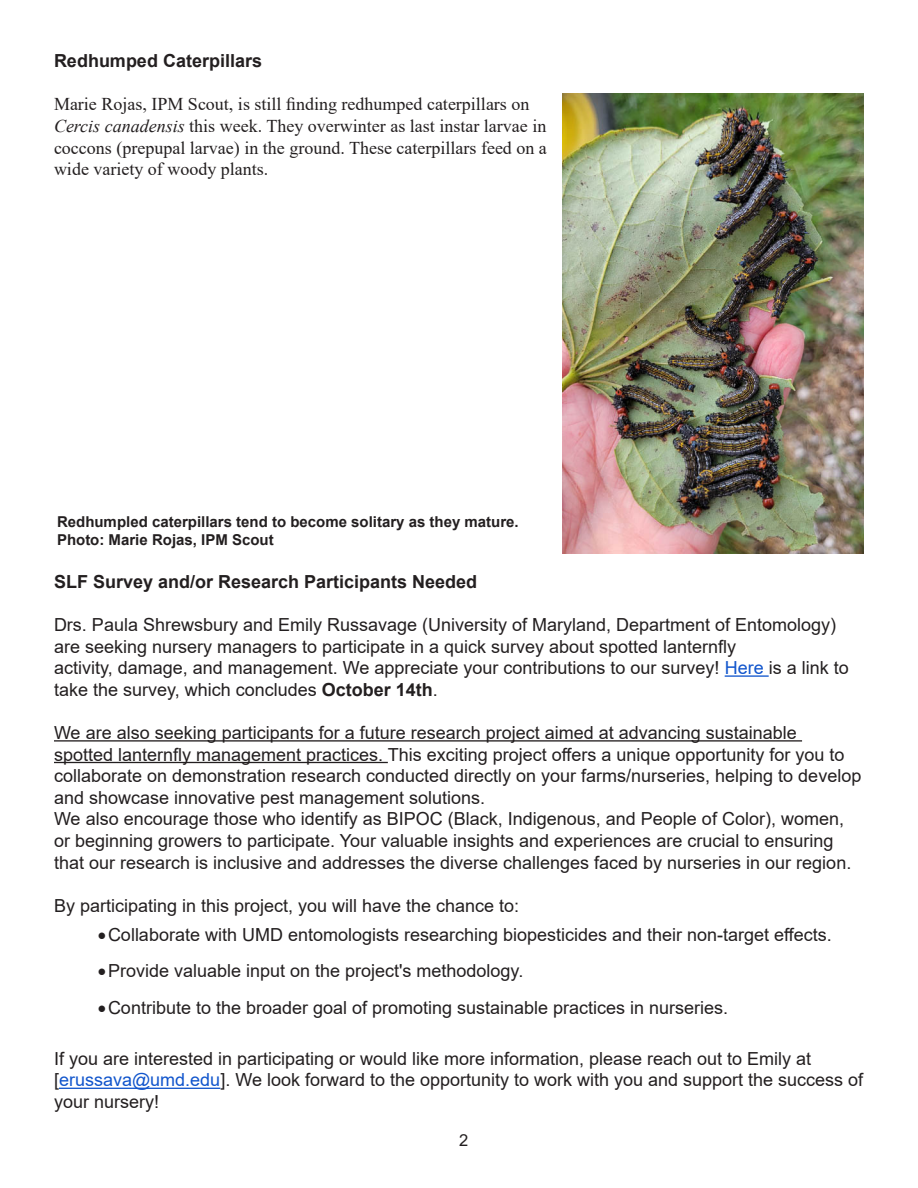
<style>
.page{position:relative;width:918px;height:1188px;background:#fff}
.page>*{position:absolute;margin:0;border:0;box-sizing:border-box;transform-origin:0 0}
.t1{font:18px/21.6px "Arial";color:#231f20}
.t2{font:18px/21.6px "Times New Roman";color:#231f20}
.t3{font:700 18px "Arial";color:#231f20}
.t4{font:16.5px "Arial";color:#231f20}
.Photo_credit{font:700 15px "Arial";color:#231f20}
.s1{font-style:italic}
.s2{color:#15c}
.s3{font-weight:700}
</style>
<div class="page">
<hr style="left:725px;top:675px;width:44px;height:2px;background:#15c">
<hr style="left:54px;top:740px;width:748px;height:2px;background:#231f20">
<hr style="left:54px;top:762px;width:334px;height:1px;background:#231f20">
<hr style="left:59px;top:1088px;width:161px;height:1px;background:#15c">
<img style="left:562px;top:94px;width:302px;height:460px">
<p class="t3" style="left:54px;top:48px;width:210px">Redhumped Caterpillars</p>
<p class="t2" style="left:54px;top:93px;width:494px">Marie Rojas, IPM Scout, is still finding redhumped caterpillars on <span class="s1">Cercis canadensis</span> this week. They overwinter as last instar larvae in coccons (prepupal larvae) in the ground. These caterpillars feed on a wide variety of woody plants.</p>
<p class="Photo_credit" style="left:57px;top:511px;width:463px">Redhumpled caterpillars tend to become solitary as they mature.</p>
<p class="Photo_credit" style="left:57px;top:529px;width:218px">Photo: Marie Rojas, IPM Scout</p>
<p class="t3" style="left:54px;top:569px;width:425px">SLF Survey and/or Research Participants Needed</p>
<p class="t1" style="left:54px;top:614px;width:796px">Drs. Paula Shrewsbury and Emily Russavage (University of Maryland, Department of Entomology) are seeking nursery managers to participate in a quick survey about spotted lanternfly<br>activity, damage, and management. We appreciate your contributions to our survey! <span class="s2">Here</span> is a link to take the survey, which concludes <span class="s3">October 14th</span>.</p>
<p class="t1" style="left:54px;top:722px;width:809px">We are also seeking participants for a future research project aimed at advancing sustainable<br>spotted lanternfly management practices. This exciting project offers a unique opportunity for you to collaborate on demonstration research conducted directly on your farms/nurseries, helping to develop and showcase innovative pest management solutions.</p>
<p class="t1" style="left:54px;top:808px;width:799px">We also encourage those who identify as BIPOC (Black, Indigenous, and People of Color), women, or beginning growers to participate. Your valuable insights and experiences are crucial to ensuring that our research is inclusive and addresses the diverse challenges faced by nurseries in our region.</p>
<p class="t1" style="left:54px;top:895px;width:467px">By participating in this project, you will have the chance to:</p>
<p class="t1" style="left:98px;top:924px;width:736px">•Collaborate with UMD entomologists researching biopesticides and their non-target effects.</p>
<p class="t1" style="left:98px;top:960px;width:427px">•Provide valuable input on the project's methodology.</p>
<p class="t1" style="left:98px;top:997px;width:632px">•Contribute to the broader goal of promoting sustainable practices in nurseries.</p>
<p class="t1" style="left:54px;top:1048px;width:811px">If you are interested in participating or would like more information, please reach out to Emily at [<span class="s2">erussava@umd.edu</span>]. We look forward to the opportunity to work with you and support the success of your nursery!</p>
<p class="t4" style="left:459px;top:1129px;width:11px">2</p>
</div>
